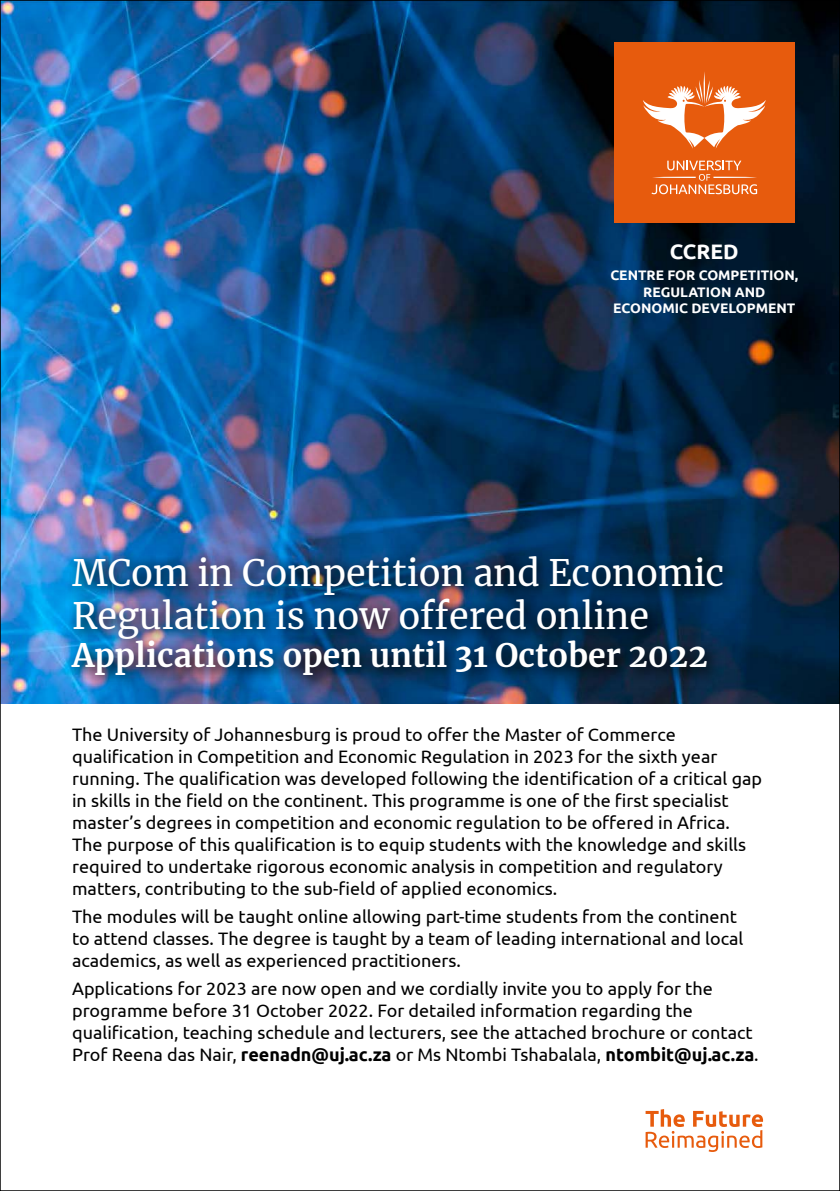
<style>
.page{position:relative;width:840px;height:1191px;background:#fff}
.page>*{position:absolute;margin:0;border:0;box-sizing:border-box;transform-origin:0 0}
.t1{font:36px/43.2px "Merriweather";color:#fff}
.t2{font:700 32px "Merriweather";color:#fff}
.t3{font:700 21px "Ubuntu";color:#fff}
.t4{font:18px/22px "Ubuntu";color:#000}
.t5{font:700 13.8px/16.4px "Ubuntu";color:#fff;text-align:center}
.s1{font-weight:700}
</style>
<div class="page">
<img style="left:2px;top:2px;width:835px;height:701px">
<img style="left:65px;top:547px;width:672px;height:144px">
<div style="left:613px;top:43px;width:181px;height:180px;background:#e75b0d"></div>
<svg style="left:643px;top:72px;width:122px;height:77px"></svg>
<svg style="left:651px;top:160px;width:105px;height:35px"></svg>
<svg style="left:645px;top:1109px;width:117px;height:43px"></svg>
<p class="t3" style="left:669px;top:239px;width:70px">CCRED</p>
<p class="t5" style="left:610px;top:267px;width:189px">CENTRE FOR COMPETITION,<br>REGULATION AND<br>ECONOMIC DEVELOPMENT</p>
<h1 class="t1" style="left:72px;top:550px;width:653px">MCom in Competition and Economic<br>Regulation is now offered online</h1>
<h2 class="t2" style="left:72px;top:633px;width:636px">Applications open until 31 October 2022</h2>
<p class="t4" style="left:72px;top:723px;width:691px">The University of Johannesburg is proud to offer the Master of Commerce qualification in Competition and Economic Regulation in 2023 for the sixth year running. The qualification was developed following the identification of a critical gap in skills in the field on the continent. This programme is one of the first specialist master’s degrees in competition and economic regulation to be offered in Africa.<br>The purpose of this qualification is to equip students with the knowledge and skills required to undertake rigorous economic analysis in competition and regulatory matters, contributing to the sub-field of applied economics.</p>
<p class="t4" style="left:72px;top:905px;width:672px">The modules will be taught online allowing part-time students from the continent to attend classes. The degree is taught by a team of leading international and local academics, as well as experienced practitioners.</p>
<p class="t4" style="left:72px;top:976px;width:687px">Applications for 2023 are now open and we cordially invite you to apply for the programme before 31 October 2022. For detailed information regarding the qualification, teaching schedule and lecturers, see the attached brochure or contact Prof Reena das Nair, <span class="s1">reenadn@uj.ac.za</span> or Ms Ntombi Tshabalala, <span class="s1">ntombit@uj.ac.za</span>.</p>
</div>
